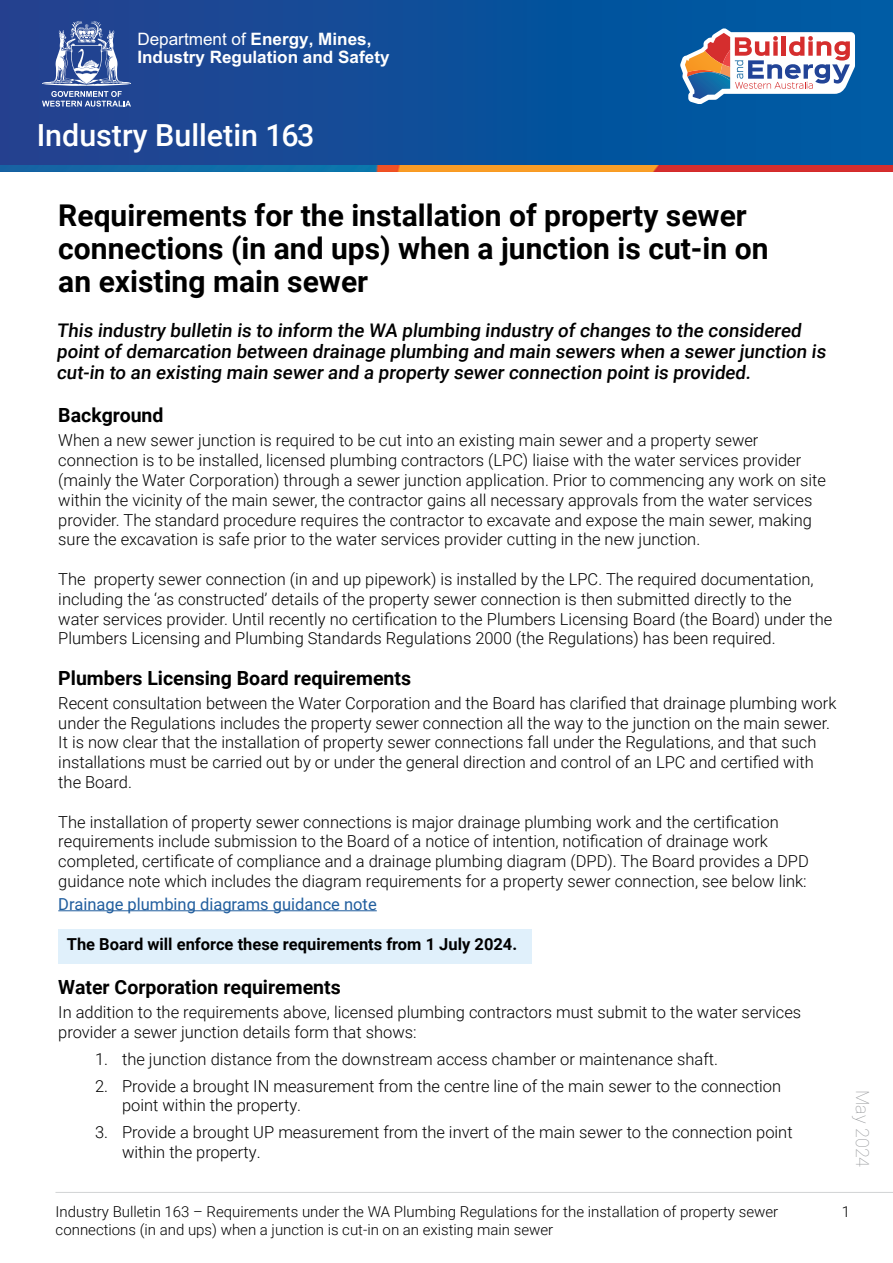
<style>
.page{position:relative;width:893px;height:1263px;background:#fff}
.page>*{position:absolute;margin:0;border:0;box-sizing:border-box;transform-origin:0 0}
.t1{font:500 30.45px "Roboto";color:#fff}
.t2{font:700 30px/33px "Roboto";color:#000}
.t3{font:700 19.5px "Roboto";color:#000}
.t4{font:500 18.75px/21px "Roboto";color:#000}
.t5{font:100 18px "Roboto";color:#939598}
.t6{font:700 17.1px/17.9px "Arial";color:#fff}
.t7{font:300 16.5px/19.8px "Roboto";color:#000}
.t8{font:700 16.5px "Roboto";color:#000}
.t9{font:16.5px "Roboto";color:#215e9e}
.t10{font:300 15px "Roboto";color:#000}
.s1{font-weight:400}
</style>
<div class="page">
<div style="left:58px;top:929px;width:473px;height:34px;background:#e0f0fb"></div>
<img style="left:0;top:164px;width:893px;height:8px">
<div style="left:0;top:0;width:893px;height:164px;background:linear-gradient(to right,#25418e,#005da5)"></div>
<svg style="left:42px;top:21px;width:89px;height:86px;background:#5871ab"></svg>
<svg style="left:680px;top:28px;width:175px;height:76px"></svg>
<hr style="left:58px;top:910px;width:319px;height:1px;background:#215e9e">
<hr style="left:55px;top:1192px;width:838px;height:1px;background:#d1d3d4">
<p class="t6" style="left:137px;top:30px;width:254px"><span class="s1">Department of</span> Energy, Mines,<br>Industry Regulation and Safety</p>
<h1 class="t1" style="left:37px;top:114px;width:279px">Industry Bulletin 163</h1>
<h2 class="t2" style="left:58px;top:198px;width:712px">Requirements for the installation of property sewer connections (in and ups) when a junction is cut-in on an existing main sewer</h2>
<p class="t4" style="left:57px;top:319px;width:774px">This industry bulletin is to inform the WA plumbing industry of changes to the considered point of demarcation between drainage plumbing and main sewers when a sewer junction is cut-in to an existing main sewer and a property sewer connection point is provided.</p>
<p class="t3" style="left:58px;top:402px;width:107px">Background</p>
<p class="t7" style="left:58px;top:430px;width:769px">When a new sewer junction is required to be cut into an existing main sewer and a property sewer connection is to be installed, licensed plumbing contractors (LPC) liaise with the water services provider (mainly the Water Corporation) through a sewer junction application. Prior to commencing any work on site within the vicinity of the main sewer, the contractor gains all necessary approvals from the water services provider. The standard procedure requires the contractor to excavate and expose the main sewer, making sure the excavation is safe prior to the water services provider cutting in the new junction.</p>
<p class="t7" style="left:58px;top:568px;width:775px">The property sewer connection (in and up pipework) is installed by the LPC. The required documentation, including the ‘as constructed’ details of the property sewer connection is then submitted directly to the water services provider. Until recently no certification to the Plumbers Licensing Board (the Board) under the Plumbers Licensing and Plumbing Standards Regulations 2000 (the Regulations) has been required.</p>
<p class="t3" style="left:58px;top:664px;width:354px">Plumbers Licensing Board requirements</p>
<p class="t7" style="left:58px;top:692px;width:780px">Recent consultation between the Water Corporation and the Board has clarified that drainage plumbing work under the Regulations includes the property sewer connection all the way to the junction on the main sewer.<br>It is now clear that the installation of property sewer connections fall under the Regulations, and that such installations must be carried out by or under the general direction and control of an LPC and certified with the Board.</p>
<p class="t7" style="left:58px;top:811px;width:752px">The installation of property sewer connections is major drainage plumbing work and the certification requirements include submission to the Board of a notice of intention, notification of drainage work completed, certificate of compliance and a drainage plumbing diagram (DPD). The Board provides a DPD guidance note which includes the diagram requirements for a property sewer connection, see below link:</p>
<p class="t9" style="left:58px;top:892px;width:320px">Drainage plumbing diagrams guidance note</p>
<p class="t8" style="left:67px;top:933px;width:452px">The Board will enforce these requirements from 1 July 2024.</p>
<p class="t3" style="left:58px;top:973px;width:284px">Water Corporation requirements</p>
<p class="t7" style="left:58px;top:1001px;width:744px">In addition to the requirements above, licensed plumbing contractors must submit to the water services provider a sewer junction details form that shows:</p>
<p class="t7" style="left:95px;top:1048px;width:624px">1. the junction distance from the downstream access chamber or maintenance shaft.</p>
<p class="t7" style="left:122px;top:1075px;width:661px;text-indent:-27px">2. Provide a brought IN measurement from the centre line of the main sewer to the connection point within the property.</p>
<p class="t7" style="left:122px;top:1122px;width:672px;text-indent:-27px">3. Provide a brought UP measurement from the invert of the main sewer to the connection point within the property.</p>
<p class="t5" style="left:875px;top:1090px;width:79px;rotate:90deg">May 2024</p>
<p class="t10" style="left:56px;top:1201px;width:724px">Industry Bulletin 163 – Requirements under the WA Plumbing Regulations for the installation of property sewer</p>
<p class="t10" style="left:842px;top:1201px;width:10px">1</p>
<p class="t10" style="left:56px;top:1219px;width:499px">connections (in and ups) when a junction is cut-in on an existing main sewer</p>
</div>
